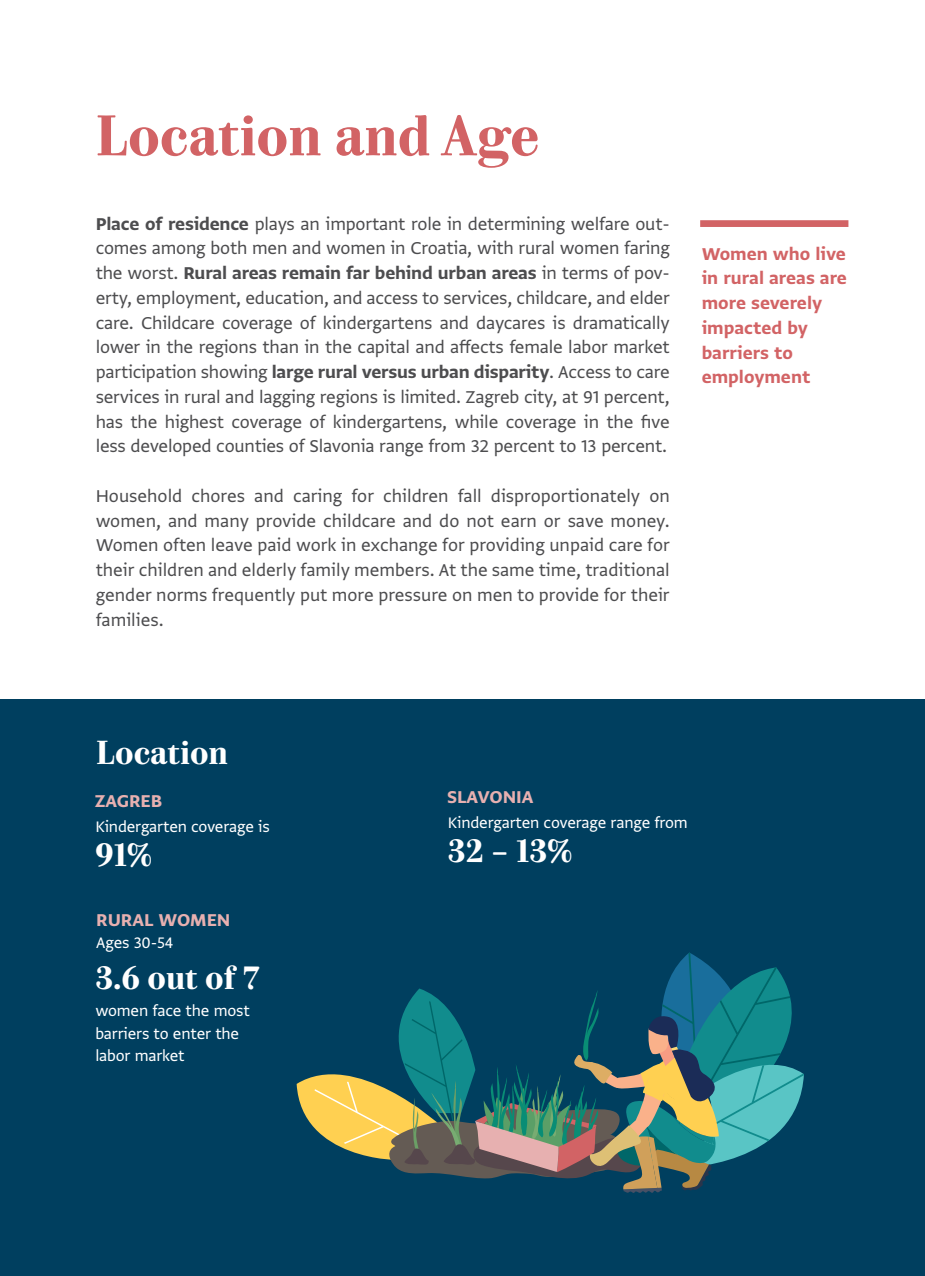
<style>
.page{position:relative;width:925px;height:1276px;background:#fff}
.page>*{position:absolute;margin:0;border:0;box-sizing:border-box;transform-origin:0 0}
.t1{font:54px "Parmigiano Caption Pro Bld";color:#d26365}
.t2{font:31.5px "Parmigiano Caption Pro Bld";color:#fff}
.t3{font:20.25px/24.8px "Greta Sans Std";letter-spacing:-.01em;color:#4d4d4f;text-align:justify}
.t4{font:20.25px/24.8px "Greta Sans Std Bld";color:#d26365}
.t5{font:20.25px "Greta Sans Std Bld";letter-spacing:-.01em;color:#4d4d4f}
.t6{font:20.25px "Greta Sans Std Bld";color:#e7b0b0}
.t7{font:18px/22.5px "Greta Sans Std";letter-spacing:-.01em;color:#fff}
.s1{font-family:"Greta Sans Std Bld"}
.s2{font-family:"Greta Sans Std"}
</style>
<div class="page">
<div style="left:0;top:699px;width:925px;height:577px;background:#003f5f"></div>
<div style="left:700px;top:220px;width:148px;height:7px;background:#d26365"></div>
<svg style="left:297px;top:952px;width:507px;height:241px"></svg>
<hr style="left:924px;top:0;width:1px;height:701px;background:#156088">
<h1 class="t1" style="left:96px;top:94px;width:445px">Location and Age</h1>
<p class="t3" style="left:96px;top:211px;width:576px"><span class="s1">Place of residence</span> plays an important role in determining welfare out&shy;comes among both men and women in Croatia, with rural women faring</p>
<p class="t5" style="left:96px;top:261px;width:576px"><span class="s2">the worst.</span> Rural areas remain far behind urban areas <span class="s2">in terms of pov-</span></p>
<p class="t3" style="left:96px;top:285px;width:576px">erty, employment, education, and access to services, childcare, and elder care. Childcare coverage of kindergartens and daycares is dramatically lower in the regions than in the capital and affects female labor market participation showing <span class="s1">large rural versus urban disparity</span>. Access to care services in rural and lagging regions is limited. Zagreb city, at 91 percent, has the highest coverage of kindergartens, while coverage in the five less developed counties of Slavonia range from 32 percent to 13 percent.</p>
<p class="t3" style="left:96px;top:483px;width:576px">Household chores and caring for children fall disproportionately on women, and many provide childcare and do not earn or save money.<br>Women often leave paid work in exchange for providing unpaid care for their children and elderly family members. At the same time, traditional gender norms frequently put more pressure on men to provide for their families.</p>
<p class="t4" style="left:702px;top:241px;width:147px">Women who live in rural areas are more severely impacted by barriers to employment</p>
<h2 class="t2" style="left:96px;top:728px;width:133px">Location</h2>
<p class="t6" style="left:95px;top:789px;width:69px">ZAGREB</p>
<p class="t6" style="left:447px;top:784px;width:88px">SLAVONIA</p>
<p class="t7" style="left:95px;top:815px;width:176px">Kindergarten coverage is</p>
<p class="t7" style="left:448px;top:810px;width:241px">Kindergarten coverage range from</p>
<h2 class="t2" style="left:95px;top:830px;width:59px">91%</h2>
<h2 class="t2" style="left:448px;top:826px;width:126px">32 – 13%</h2>
<p class="t6" style="left:96px;top:908px;width:136px">RURAL WOMEN</p>
<p class="t7" style="left:96px;top:931px;width:79px">Ages 30-54</p>
<h2 class="t2" style="left:95px;top:953px;width:166px">3.6 out of 7</h2>
<p class="t7" style="left:95px;top:999px;width:156px">women face the most barriers to enter the labor market</p>
</div>
